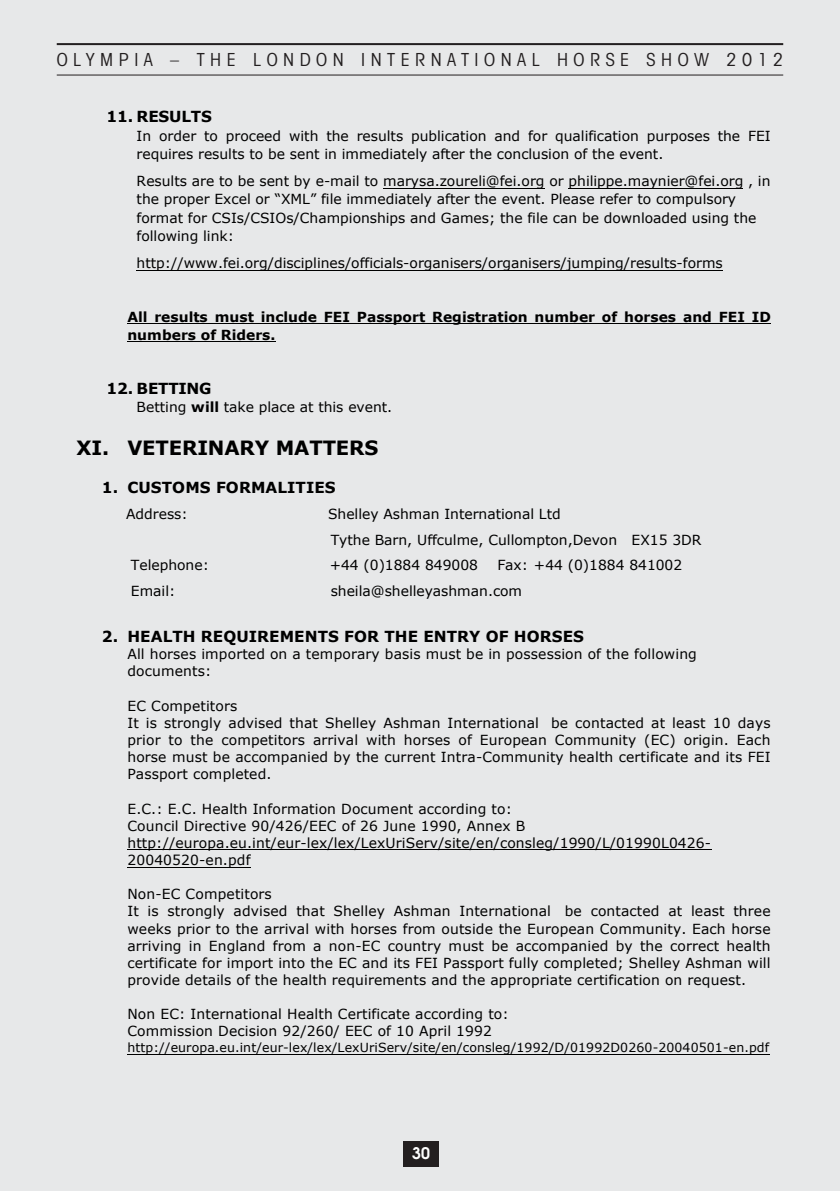
<style>
.page{position:relative;width:840px;height:1191px;background:#fff}
.page>*{position:absolute;margin:0;border:0;box-sizing:border-box;transform-origin:0 0}
.t1{font:700 19.6px "Verdana";letter-spacing:-.005em;color:#000}
.t2{font:condensed 18px "Avant Garde";letter-spacing:.305em;color:#231f20}
.t3{font:600 16px "Avant Garde";color:#fff}
.t4{font:700 15.2px "Verdana";letter-spacing:.005em;color:#000}
.t5{font:700 15.2px "Verdana";letter-spacing:-.015em;color:#000}
.t6{font:13.8px/17.2px "Verdana";letter-spacing:.005em;color:#000}
.t7{font:700 13.8px/18.2px "Verdana";color:#000}
.t8{font:12.6px "Verdana";letter-spacing:.01em;color:#000}
.s1{font-weight:700}
</style>
<div class="page">
<div style="left:0;top:0;width:839px;height:1191px;background:#e7e8e9"></div>
<hr style="left:383px;top:188px;width:161px;height:1px;background:#000">
<hr style="left:568px;top:188px;width:175px;height:1px;background:#000">
<hr style="left:136px;top:270px;width:586px;height:1px;background:#000">
<hr style="left:127px;top:323px;width:643px;height:1px;background:#000">
<hr style="left:127px;top:341px;width:148px;height:1px;background:#000">
<hr style="left:127px;top:849px;width:584px;height:1px;background:#000">
<hr style="left:127px;top:867px;width:123px;height:1px;background:#000">
<hr style="left:127px;top:1054px;width:642px;height:1px;background:#000">
<div style="left:403px;top:1140px;width:35px;height:26px;background:#231f20"></div>
<hr style="left:57px;top:75px;width:725px;height:1px;background:#231f20">
<hr style="left:57px;top:43px;width:725px;height:2px;background:#231f20">
<h2 class="t2" style="left:57px;top:53px;width:727px">OLYMPIA – THE LONDON INTERNATIONAL HORSE SHOW 2012</h2>
<p class="t5" style="left:107px;top:107px;width:107px">11. RESULTS</p>
<p class="t6" style="left:137px;top:126px;width:635px;line-height:18.2px">In order to proceed with the results publication and for qualification purposes the FEI requires results to be sent in immediately after the conclusion of the event.</p>
<p class="t6" style="left:137px;top:171px;width:635px;line-height:18.4px">Results are to be sent by e-mail to marysa.zoureli@fei.org or philippe.maynier@fei.org , in the proper Excel or “XML” file immediately after the event. Please refer to compulsory format for CSIs/CSIOs/Championships and Games; the file can be downloaded using the following link:</p>
<p class="t6" style="left:137px;top:254px;width:587px">http://www.fei.org/disciplines/officials-organisers/organisers/jumping/results-forms</p>
<p class="t7" style="left:127px;top:307px;width:644px">All results must include FEI Passport Registration number of horses and FEI ID numbers of Riders.</p>
<p class="t5" style="left:107px;top:378px;width:106px">12. BETTING</p>
<p class="t6" style="left:137px;top:398px;width:257px">Betting <span class="s1">will</span> take place at this event.</p>
<h1 class="t1" style="left:77px;top:435px;width:303px">XI. VETERINARY MATTERS</h1>
<p class="t4" style="left:102px;top:478px;width:235px">1. CUSTOMS FORMALITIES</p>
<p class="t6" style="left:126px;top:505px;width:63px">Address:</p>
<p class="t6" style="left:328px;top:500px;width:375px;line-height:25.8px">Shelley Ashman International Ltd<br>Tythe Barn, Uffculme, Cullompton,Devon EX15 3DR</p>
<p class="t6" style="left:131px;top:556px;width:79px">Telephone:</p>
<p class="t6" style="left:329px;top:556px;width:150px">+44 (0)1884 849008</p>
<p class="t6" style="left:497px;top:556px;width:186px">Fax: +44 (0)1884 841002</p>
<p class="t6" style="left:131px;top:581px;width:46px">Email:</p>
<p class="t6" style="left:330px;top:581px;width:193px">sheila@shelleyashman.com</p>
<p class="t4" style="left:102px;top:626px;width:483px">2. HEALTH REQUIREMENTS FOR THE ENTRY OF HORSES</p>
<p class="t6" style="left:127px;top:645px;width:570px">All horses imported on a temporary basis must be in possession of the following documents:</p>
<p class="t6" style="left:127px;top:696px;width:644px">EC Competitors<br>It is strongly advised that Shelley Ashman International be contacted at least 10 days prior to the competitors arrival with horses of European Community (EC) origin. Each horse must be accompanied by the current Intra-Community health certificate and its FEI Passport completed.</p>
<p class="t6" style="left:127px;top:799px;width:585px">E.C.: E.C. Health Information Document according to:<br>Council Directive 90/426/EEC of 26 June 1990, Annex B http://europa.eu.int/eur-lex/lex/LexUriServ/site/en/consleg/1990/L/01990L0426- 20040520-en.pdf</p>
<p class="t6" style="left:127px;top:885px;width:644px">Non-EC Competitors<br>It is strongly advised that Shelley Ashman International be contacted at least three weeks prior to the arrival with horses from outside the European Community. Each horse arriving in England from a non-EC country must be accompanied by the correct health certificate for import into the EC and its FEI Passport fully completed; Shelley Ashman will provide details of the health requirements and the appropriate certification on request.</p>
<p class="t6" style="left:127px;top:1005px;width:382px">Non EC: International Health Certificate according to:<br>Commission Decision 92/260/ EEC of 10 April 1992</p>
<p class="t8" style="left:127px;top:1039px;width:643px">http://europa.eu.int/eur-lex/lex/LexUriServ/site/en/consleg/1992/D/01992D0260-20040501-en.pdf</p>
<p class="t3" style="left:412px;top:1144px;width:19px">30</p>
</div>
